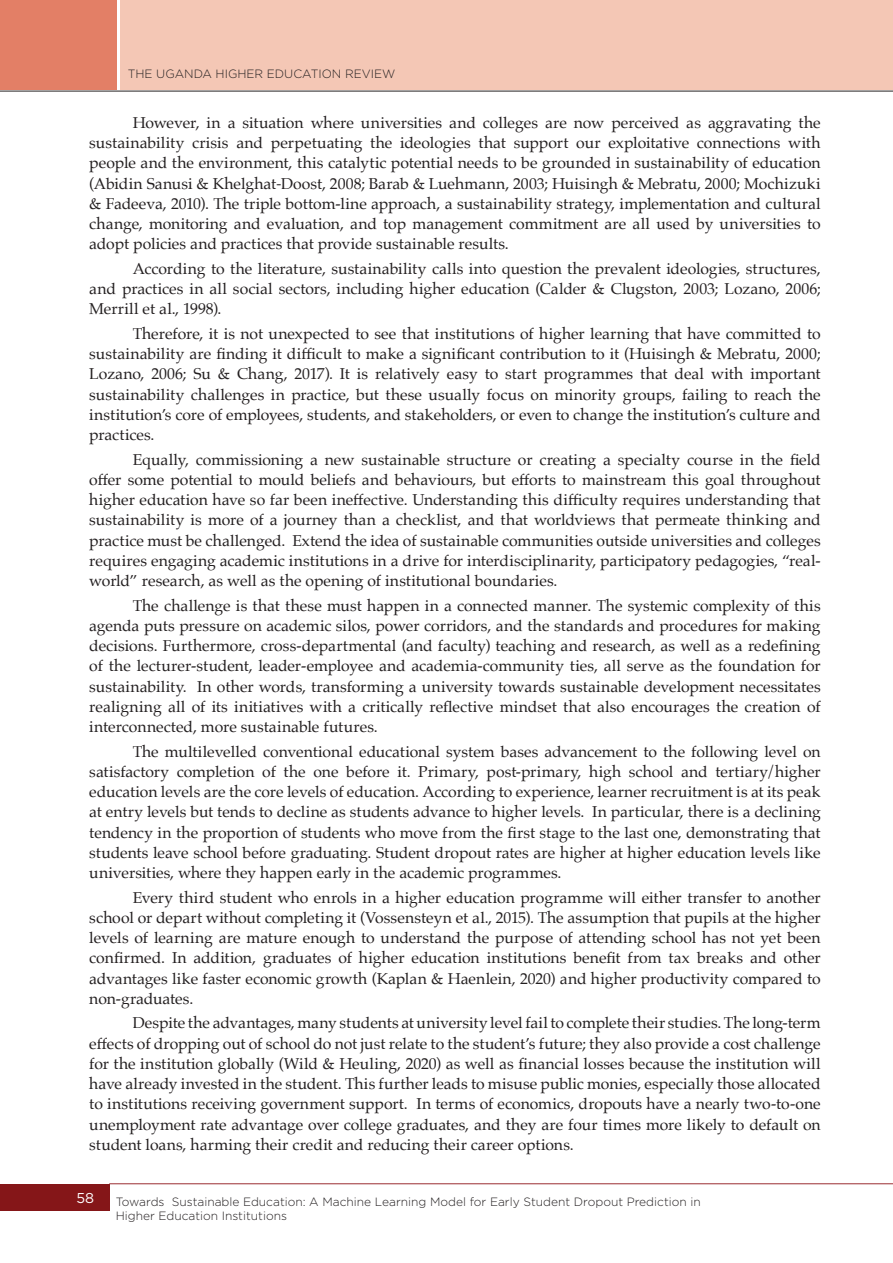
<style>
.page{position:relative;width:893px;height:1263px;background:#fff}
.page>*{position:absolute;margin:0;border:0;box-sizing:border-box;transform-origin:0 0}
.Bodytext_2_parag{font:15.75px/20.2px "Palatino";color:#231f20;text-align:justify}
.t1{font:14.25px "Gotham";color:#fff}
.t2{font:300 12px/14.4px "Gotham";color:#231f20}
.s1{font-family:"Myriad Pro"}
</style>
<div class="page">
<div style="left:120px;top:0;width:773px;height:89px;background:#f4c7b5"></div>
<div style="left:0;top:0;width:117px;height:89px;background:#e37f66"></div>
<hr style="left:0;top:91px;width:893px;height:1px;background:#231f20">
<div style="left:0;top:1184px;width:109px;height:26px;background:#851618"></div>
<hr style="left:109px;top:1183px;width:784px;height:1px;background:#9b2d32">
<p class="t2" style="left:128px;top:67px;width:269px">THE UGANDA HIGHER EDUCATION REVIEW</p>
<p class="Bodytext_2_parag" style="left:89px;top:112px;width:733px;text-indent:43px">However, in a situation where universities and colleges are now perceived as aggravating the sustainability crisis and perpetuating the ideologies that support our exploitative connections with people and the environment, this catalytic potential needs to be grounded in sustainability of education (Abidin Sanusi &amp; Khelghat<span class="s1">‐</span>Doost, 2008; Barab &amp; Luehmann, 2003; Huisingh &amp; Mebratu, 2000; Mochizuki &amp; Fadeeva, 2010). The triple bottom-line approach, a sustainability strategy, implementation and cultural change, monitoring and evaluation, and top management commitment are all used by universities to adopt policies and practices that provide sustainable results.</p>
<p class="Bodytext_2_parag" style="left:89px;top:258px;width:733px;text-indent:43px">According to the literature, sustainability calls into question the prevalent ideologies, structures, and practices in all social sectors, including higher education (Calder &amp; Clugston, 2003; Lozano, 2006; Merrill et al., 1998).</p>
<p class="Bodytext_2_parag" style="left:89px;top:323px;width:733px;text-indent:43px">Therefore, it is not unexpected to see that institutions of higher learning that have committed to sustainability are finding it difficult to make a significant contribution to it (Huisingh &amp; Mebratu, 2000; Lozano, 2006; Su &amp; Chang, 2017). It is relatively easy to start programmes that deal with important sustainability challenges in practice, but these usually focus on minority groups, failing to reach the institution’s core of employees, students, and stakeholders, or even to change the institution’s culture and practices.</p>
<p class="Bodytext_2_parag" style="left:89px;top:449px;width:733px;text-indent:43px">Equally, commissioning a new sustainable structure or creating a specialty course in the field offer some potential to mould beliefs and behaviours, but efforts to mainstream this goal throughout higher education have so far been ineffective. Understanding this difficulty requires understanding that sustainability is more of a journey than a checklist, and that worldviews that permeate thinking and practice must be challenged. Extend the idea of sustainable communities outside universities and colleges requires engaging academic institutions in a drive for interdisciplinarity, participatory pedagogies, “real&shy;world” research, as well as the opening of institutional boundaries.</p>
<p class="Bodytext_2_parag" style="left:89px;top:595px;width:733px;text-indent:43px">The challenge is that these must happen in a connected manner. The systemic complexity of this agenda puts pressure on academic silos, power corridors, and the standards and procedures for making decisions. Furthermore, cross-departmental (and faculty) teaching and research, as well as a redefining of the lecturer-student, leader-employee and academia-community ties, all serve as the foundation for sustainability. In other words, transforming a university towards sustainable development necessitates realigning all of its initiatives with a critically reflective mindset that also encourages the creation of interconnected, more sustainable futures.</p>
<p class="Bodytext_2_parag" style="left:89px;top:741px;width:733px;text-indent:43px">The multilevelled conventional educational system bases advancement to the following level on satisfactory completion of the one before it. Primary, post-primary, high school and tertiary/higher education levels are the core levels of education. According to experience, learner recruitment is at its peak at entry levels but tends to decline as students advance to higher levels. In particular, there is a declining tendency in the proportion of students who move from the first stage to the last one, demonstrating that students leave school before graduating. Student dropout rates are higher at higher education levels like universities, where they happen early in the academic programmes.</p>
<p class="Bodytext_2_parag" style="left:89px;top:887px;width:733px;text-indent:43px">Every third student who enrols in a higher education programme will either transfer to another school or depart without completing it (Vossensteyn et al., 2015). The assumption that pupils at the higher levels of learning are mature enough to understand the purpose of attending school has not yet been confirmed. In addition, graduates of higher education institutions benefit from tax breaks and other advantages like faster economic growth (Kaplan &amp; Haenlein, 2020) and higher productivity compared to non-graduates.</p>
<p class="Bodytext_2_parag" style="left:89px;top:1013px;width:733px;text-indent:43px">Despite the advantages, many students at university level fail to complete their studies. The long-term effects of dropping out of school do not just relate to the student’s future; they also provide a cost challenge for the institution globally (Wild &amp; Heuling, 2020) as well as financial losses because the institution will have already invested in the student. This further leads to misuse public monies, especially those allocated to institutions receiving government support. In terms of economics, dropouts have a nearly two-to-one unemployment rate advantage over college graduates, and they are four times more likely to default on student loans, harming their credit and reducing their career options.</p>
<p class="t1" style="left:76px;top:1189px;width:19px">58</p>
<p class="t2" style="left:116px;top:1194px;width:587px">Towards Sustainable Education: A Machine Learning Model for Early Student Dropout Prediction in<br>Higher Education Institutions</p>
</div>
